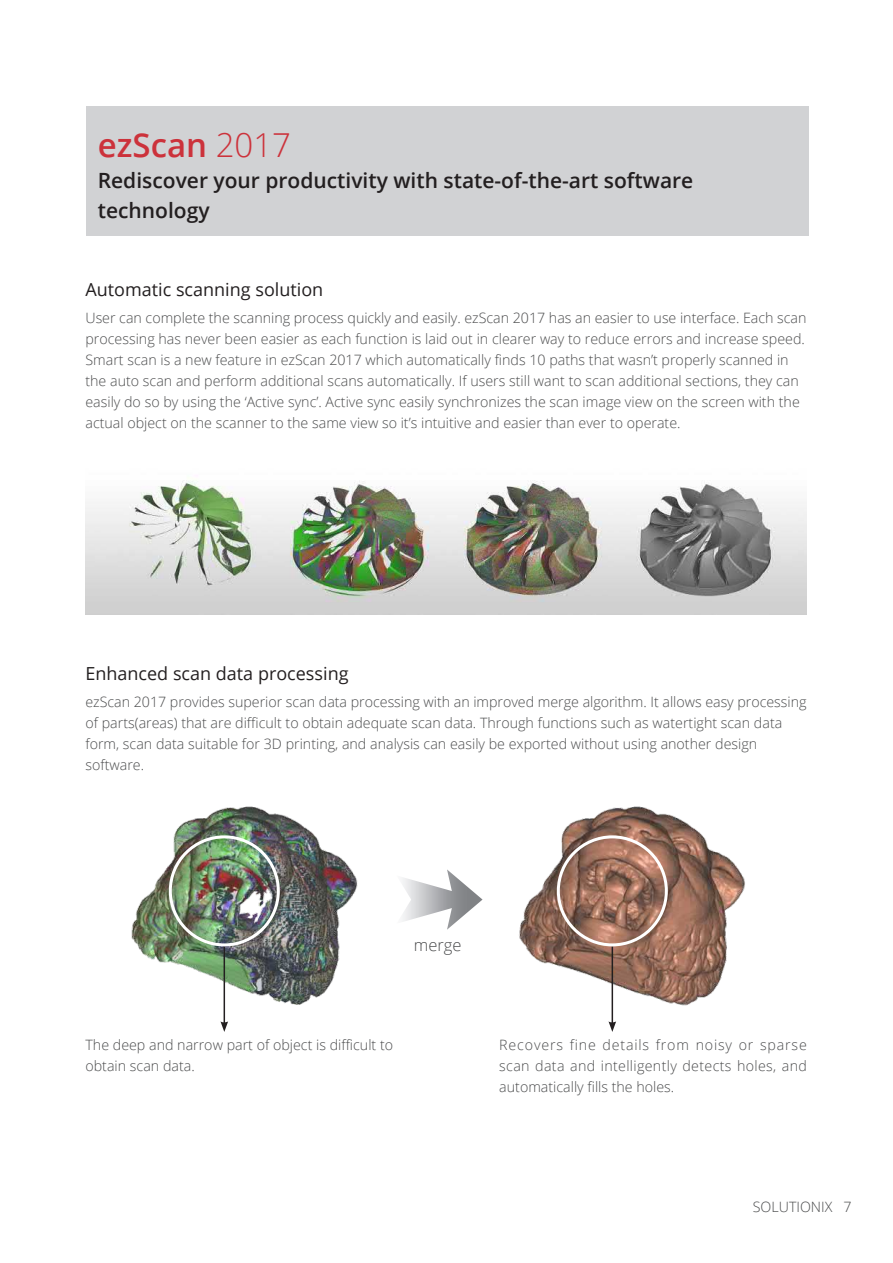
<style>
.page{position:relative;width:893px;height:1263px;background:#fff}
.page>*{position:absolute;margin:0;border:0;box-sizing:border-box;transform-origin:0 0}
.t1{font:600 33px "Open Sans";color:#cc323b}
.t2{font:600 21px/30px "Open Sans";color:#231f20}
.t3{font:18px "Open Sans";color:#231f20}
.t4{font:300 16.5px "Open Sans";color:#4b4c4d}
.t5{font:300 14.25px/21px "Open Sans";color:#4b4c4d}
.s1{font-weight:300}
</style>
<div class="page">
<div style="left:86px;top:106px;width:723px;height:130px;background:#d1d2d4"></div>
<img style="left:131px;top:806px;width:614px;height:212px">
<img style="left:85px;top:480px;width:722px;height:135px">
<hr style="left:612px;top:946px;width:1px;height:78px;background:#231f20">
<svg style="left:608px;top:1021px;width:8px;height:11px"></svg>
<hr style="left:224px;top:946px;width:1px;height:78px;background:#231f20">
<svg style="left:220px;top:1021px;width:8px;height:11px"></svg>
<div style="left:169px;top:835px;width:111px;height:111px;border:3px solid #fff;border-radius:50%"></div>
<div style="left:557px;top:835px;width:111px;height:111px;border:3px solid #fff;border-radius:50%"></div>
<p class="t1" style="left:98px;top:122px;width:195px">ezScan <span class="s1">2017</span></p>
<p class="t2" style="left:98px;top:165px;width:597px">Rediscover your productivity with state-of-the-art software technology</p>
<p class="t3" style="left:85px;top:277px;width:239px">Automatic scanning solution</p>
<p class="t5" style="left:85px;top:307px;width:722px">User can complete the scanning process quickly and easily. ezScan 2017 has an easier to use interface. Each scan processing has never been easier as each function is laid out in clearer way to reduce errors and increase speed.<br>Smart scan is a new feature in ezScan 2017 which automatically finds 10 paths that wasn’t properly scanned in the auto scan and perform additional scans automatically. If users still want to scan additional sections, they can easily do so by using the ‘Active sync’. Active sync easily synchronizes the scan image view on the screen with the actual object on the scanner to the same view so it’s intuitive and easier than ever to operate.</p>
<p class="t3" style="left:85px;top:661px;width:265px">Enhanced scan data processing</p>
<p class="t5" style="left:85px;top:691px;width:723px">ezScan 2017 provides superior scan data processing with an improved merge algorithm. It allows easy processing of parts(areas) that are difficult to obtain adequate scan data. Through functions such as watertight scan data form, scan data suitable for 3D printing, and analysis can easily be exported without using another design software.</p>
<p class="t4" style="left:414px;top:933px;width:49px">merge</p>
<p class="t5" style="left:85px;top:1034px;width:309px">The deep and narrow part of object is difficult to obtain scan data.</p>
<p class="t5" style="left:499px;top:1034px;width:309px;text-align:justify">Recovers fine details from noisy or sparse scan data and intelligently detects holes, and automatically fills the holes.</p>
<p class="t5" style="left:753px;top:1196px;width:100px">SOLUTIONIX 7</p>
</div>
